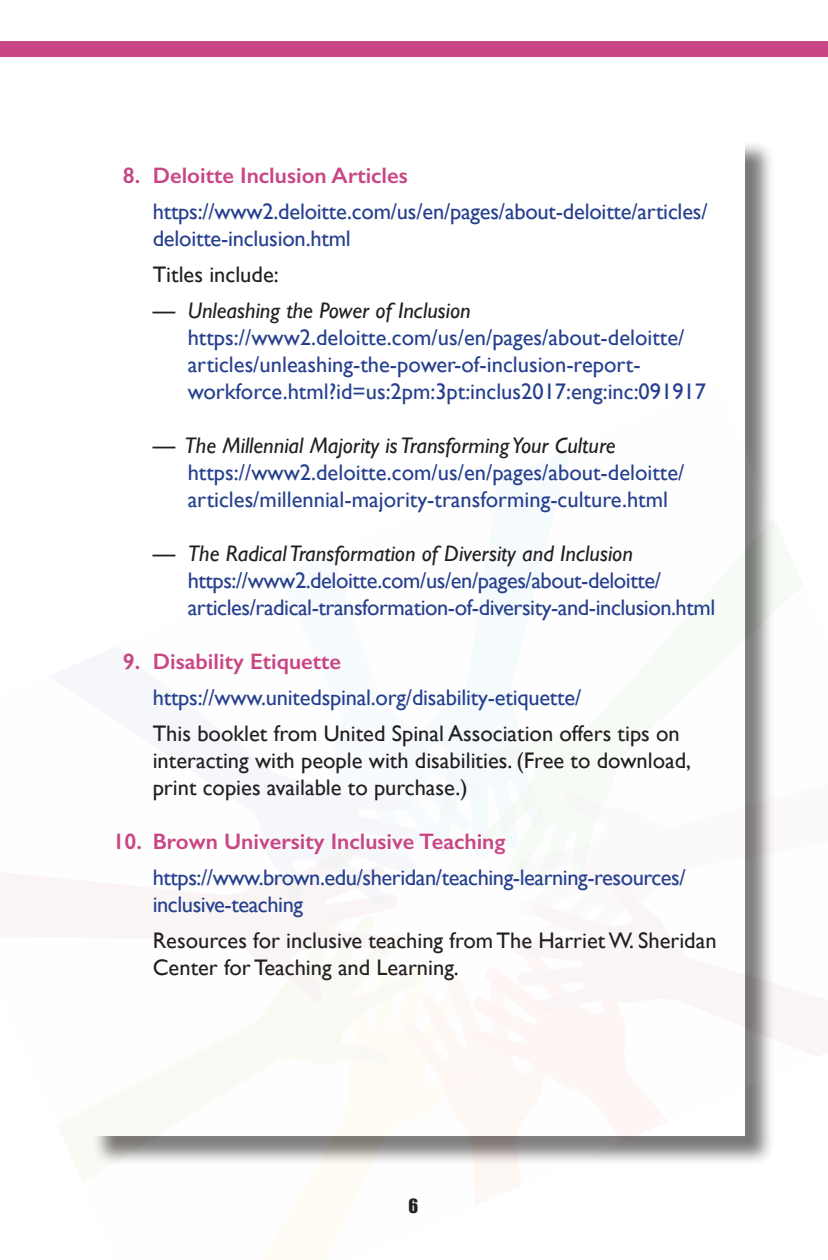
<style>
.page{position:relative;width:828px;height:1260px;background:#fff}
.page>*{position:absolute;margin:0;border:0;box-sizing:border-box;transform-origin:0 0}
.PLAIN_TEXT{font:22.4px/27px "Gill Sans";color:#253f8e}
.Plain_Text_2{font:22.4px/27px "Gill Sans";color:#231f20}
.Web_address{font:22.4px/27px "Gill Sans";letter-spacing:-.01em;color:#253f8e}
.Plain_Text_2-2{font:italic 22.4px "Gill Sans";color:#231f20}
.PLAIN_TEXT-2{font:22.4px/27px "Gill Sans";letter-spacing:-.02em;color:#253f8e}
.Web_title_with_bulle{font:600 22.4px "Gill Sans";color:#c94685}
.t1{font:18px "Impact";color:#231f20}
.s1{font-style:normal}
</style>
<div class="page">
<div style="left:0;top:41px;width:828px;height:16px;background:#c94685"></div>
<img style="left:0;top:385px;width:828px;height:875px">
<p class="Web_title_with_bulle" style="left:123px;top:162px;width:287px">8. Deloitte Inclusion Articles</p>
<p class="Web_address" style="left:153px;top:198px;width:556px">https://www2.deloitte.com/us/en/pages/about-deloitte/articles/ deloitte-inclusion.html</p>
<p class="Plain_Text_2" style="left:153px;top:261px;width:128px">Titles include:</p>
<p class="Plain_Text_2-2" style="left:153px;top:298px;width:320px"><span class="s1">—</span> Unleashing the Power of Inclusion</p>
<p class="PLAIN_TEXT" style="left:188px;top:324px;width:520px">https://www2.deloitte.com/us/en/pages/about-deloitte/ articles/unleashing-the-power-of-inclusion-report&shy;workforce.html?id=us:2pm:3pt:inclus2017:eng:inc:091917</p>
<p class="Plain_Text_2-2" style="left:153px;top:433px;width:465px"><span class="s1">—</span> The Millennial Majority is Transforming Your Culture</p>
<p class="PLAIN_TEXT" style="left:188px;top:459px;width:498px">https://www2.deloitte.com/us/en/pages/about-deloitte/ articles/millennial-majority-transforming-culture.html</p>
<p class="Plain_Text_2-2" style="left:153px;top:541px;width:482px"><span class="s1">—</span> The Radical Transformation of Diversity and Inclusion</p>
<p class="PLAIN_TEXT-2" style="left:188px;top:567px;width:529px">https://www2.deloitte.com/us/en/pages/about-deloitte/ articles/radical-transformation-of-diversity-and-inclusion.html</p>
<p class="Web_title_with_bulle" style="left:123px;top:648px;width:220px">9. Disability Etiquette</p>
<p class="Web_address" style="left:153px;top:684px;width:430px">https://www.unitedspinal.org/disability-etiquette/</p>
<p class="Plain_Text_2" style="left:153px;top:720px;width:540px">This booklet from United Spinal Association offers tips on interacting with people with disabilities. (Free to download, print copies available to purchase.)</p>
<p class="Web_title_with_bulle" style="left:113px;top:828px;width:394px">10. Brown University Inclusive Teaching</p>
<p class="Web_address" style="left:153px;top:864px;width:534px">https://www.brown.edu/sheridan/teaching-learning-resources/ inclusive-teaching</p>
<p class="Plain_Text_2" style="left:153px;top:927px;width:565px">Resources for inclusive teaching from The Harriet W. Sheridan<br>Center for Teaching and Learning.</p>
<p class="t1" style="left:408px;top:1195px;width:11px">6</p>
</div>
